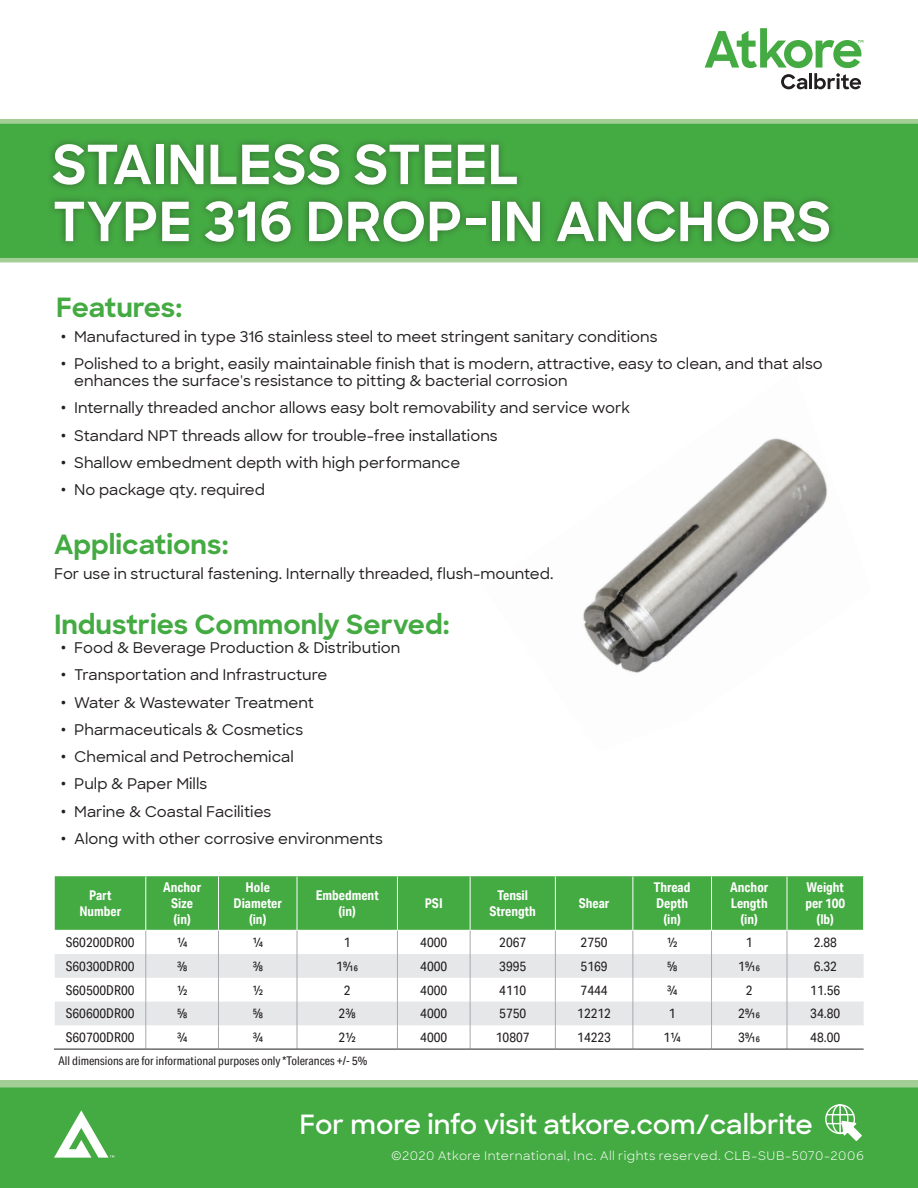
<style>
.page{position:relative;width:918px;height:1188px;background:#fff}
.page>*{position:absolute;margin:0;border:0;box-sizing:border-box;transform-origin:0 0}
.t1{font:700 54px/57px "Sharp Sans";color:#fff}
.t2{font:700 27px "Sharp Sans";color:#44aa42}
.t3{font:600 27px "Sharp Sans";color:#fff}
.t4{font:500 15px/27.3px "Sharp Sans";color:#231f20}
.t5{font:13.5px "Aktiv Grotesk Cd";color:#231f20}
.t6{font:700 13.5px/16.2px "Aktiv Grotesk Cd";color:#fff;text-align:center}
.t7{font:12px "Sharp Sans";letter-spacing:.035em;color:#fff}
.t8{font:12px "Aktiv Grotesk Cd";color:#231f20}
.s1{font-family:"Roboto Condensed";font-weight:700}
</style>
<div class="page">
<img style="left:583px;top:438px;width:245px;height:235px">
<svg style="left:0;top:1080px;width:918px;height:108px;background:#4aac48"></svg>
<div style="left:825px;top:1104px;width:30px;height:30px;border:1px solid #fff;border-radius:50%"></div>
<div style="left:832px;top:1104px;width:16px;height:30px;border:1px solid #fff;border-radius:50%"></div>
<hr style="left:839px;top:1105px;width:2px;height:28px;background:#fff">
<svg style="left:827px;top:1114px;width:36px;height:28px"></svg>
<svg style="left:54px;top:1110px;width:60px;height:48px"></svg>
<svg style="left:0;top:124px;width:918px;height:138px;background:#4dad4a"></svg>
<div style="left:46px;top:137px;width:791px;height:112px;background:#231f20;opacity:.44"></div>
<div style="left:0;top:119px;width:918px;height:5px;background:#a3ce95"></div>
<svg style="left:705px;top:28px;width:158px;height:61px"></svg>
<div style="left:55px;top:876px;width:809px;height:54px;background:#44aa42"></div>
<svg style="left:55px;top:931px;width:809px;height:118px"></svg>
<svg style="left:55px;top:954px;width:809px;height:71px;fill:#e6e7e9"></svg>
<hr style="left:145px;top:877px;width:1px;height:53px;background:#fff">
<hr style="left:218px;top:877px;width:1px;height:53px;background:#fff">
<hr style="left:297px;top:877px;width:1px;height:53px;background:#fff">
<hr style="left:397px;top:877px;width:1px;height:53px;background:#fff">
<hr style="left:470px;top:877px;width:1px;height:53px;background:#fff">
<hr style="left:555px;top:877px;width:1px;height:53px;background:#fff">
<hr style="left:633px;top:877px;width:1px;height:53px;background:#fff">
<hr style="left:711px;top:877px;width:1px;height:53px;background:#fff">
<hr style="left:787px;top:877px;width:1px;height:53px;background:#fff">
<hr style="left:863px;top:877px;width:1px;height:53px;background:#fff">
<svg style="left:145px;top:931px;width:1px;height:118px"></svg>
<svg style="left:218px;top:931px;width:1px;height:118px"></svg>
<svg style="left:297px;top:931px;width:1px;height:118px"></svg>
<svg style="left:397px;top:931px;width:1px;height:118px"></svg>
<svg style="left:470px;top:931px;width:1px;height:118px"></svg>
<svg style="left:555px;top:931px;width:1px;height:118px"></svg>
<svg style="left:633px;top:931px;width:1px;height:118px"></svg>
<svg style="left:711px;top:931px;width:1px;height:118px"></svg>
<svg style="left:787px;top:931px;width:1px;height:118px"></svg>
<hr style="left:54px;top:1049px;width:92px;height:1px;background:#231f20">
<hr style="left:146px;top:1049px;width:72px;height:1px;background:#231f20">
<hr style="left:218px;top:1049px;width:79px;height:1px;background:#231f20">
<hr style="left:297px;top:1049px;width:100px;height:1px;background:#231f20">
<hr style="left:397px;top:1049px;width:73px;height:1px;background:#231f20">
<hr style="left:470px;top:1049px;width:85px;height:1px;background:#231f20">
<hr style="left:555px;top:1049px;width:78px;height:1px;background:#231f20">
<hr style="left:633px;top:1049px;width:79px;height:1px;background:#231f20">
<hr style="left:712px;top:1049px;width:75px;height:1px;background:#231f20">
<hr style="left:787px;top:1049px;width:77px;height:1px;background:#231f20">
<h1 class="t1" style="left:52px;top:134px;width:780px">STAINLESS STEEL<br>TYPE 316 DROP-IN ANCHORS</h1>
<h2 class="t2" style="left:56px;top:287px;width:128px">Features:</h2>
<p class="t4" style="left:61px;top:322px;width:764px"><span class="s1">ꞏ</span> Manufactured in type 316 stainless steel to meet stringent sanitary conditions<br><span class="s1">ꞏ</span> Polished to a bright, easily maintainable finish that is modern, attractive, easy to clean, and that also</p>
<p class="t4" style="left:61px;top:366px;width:571px;text-indent:14px">enhances the surface's resistance to pitting &amp; bacterial corrosion<br><span class="s1">ꞏ</span> Internally threaded anchor allows easy bolt removability and service work <span class="s1">ꞏ</span> Standard NPT threads allow for trouble-free installations<br><span class="s1">ꞏ</span> Shallow embedment depth with high performance<br><span class="s1">ꞏ</span> No package qty. required</p>
<h2 class="t2" style="left:54px;top:525px;width:176px">Applications:</h2>
<p class="t4" style="left:54px;top:559px;width:501px">For use in structural fastening. Internally threaded, flush-mounted.</p>
<h2 class="t2" style="left:54px;top:604px;width:397px">Industries Commonly Served:</h2>
<p class="t4" style="left:61px;top:633px;width:341px"><span class="s1">ꞏ</span> Food &amp; Beverage Production &amp; Distribution <span class="s1">ꞏ</span> Transportation and Infrastructure<br><span class="s1">ꞏ</span> Water &amp; Wastewater Treatment<br><span class="s1">ꞏ</span> Pharmaceuticals &amp; Cosmetics<br><span class="s1">ꞏ</span> Chemical and Petrochemical<br><span class="s1">ꞏ</span> Pulp &amp; Paper Mills<br><span class="s1">ꞏ</span> Marine &amp; Coastal Facilities<br><span class="s1">ꞏ</span> Along with other corrosive environments</p>
<p class="t6" style="left:79px;top:887px;width:43px">Part<br>Number</p>
<p class="t6" style="left:163px;top:879px;width:40px">Anchor<br>Size (in)</p>
<p class="t6" style="left:234px;top:879px;width:50px">Hole<br>Diameter (in)</p>
<p class="t6" style="left:316px;top:887px;width:64px">Embedment (in)</p>
<p class="t6" style="left:425px;top:895px;width:19px">PSI</p>
<p class="t6" style="left:490px;top:887px;width:48px">Tensil<br>Strength</p>
<p class="t6" style="left:579px;top:895px;width:32px">Shear</p>
<p class="t6" style="left:654px;top:879px;width:38px">Thread<br>Depth (in)</p>
<p class="t6" style="left:730px;top:879px;width:40px">Anchor<br>Length (in)</p>
<p class="t6" style="left:805px;top:879px;width:41px">Weight per 100 (lb)</p>
<p class="t5" style="left:66px;top:934px;width:70px">S60200DR00</p>
<p class="t5" style="left:177px;top:934px;width:12px">1/4</p>
<p class="t5" style="left:252px;top:934px;width:12px">1/4</p>
<p class="t5" style="left:344px;top:934px;width:8px">1</p>
<p class="t5" style="left:420px;top:934px;width:28px">4000</p>
<p class="t5" style="left:499px;top:934px;width:28px">2067</p>
<p class="t5" style="left:581px;top:934px;width:28px">2750</p>
<p class="t5" style="left:667px;top:934px;width:12px">1/2</p>
<p class="t5" style="left:746px;top:934px;width:8px">1</p>
<p class="t5" style="left:814px;top:934px;width:25px">2.88</p>
<p class="t5" style="left:66px;top:958px;width:70px">S60300DR00</p>
<p class="t5" style="left:177px;top:958px;width:12px">3/8</p>
<p class="t5" style="left:252px;top:958px;width:12px">3/8</p>
<p class="t5" style="left:336px;top:958px;width:24px">19/16</p>
<p class="t5" style="left:420px;top:958px;width:28px">4000</p>
<p class="t5" style="left:499px;top:958px;width:28px">3995</p>
<p class="t5" style="left:581px;top:958px;width:28px">5169</p>
<p class="t5" style="left:667px;top:958px;width:12px">5/8</p>
<p class="t5" style="left:738px;top:958px;width:24px">19/16</p>
<p class="t5" style="left:814px;top:958px;width:25px">6.32</p>
<p class="t5" style="left:66px;top:982px;width:70px">S60500DR00</p>
<p class="t5" style="left:177px;top:982px;width:12px">1/2</p>
<p class="t5" style="left:252px;top:982px;width:12px">1/2</p>
<p class="t5" style="left:344px;top:982px;width:8px">2</p>
<p class="t5" style="left:420px;top:982px;width:28px">4000</p>
<p class="t5" style="left:499px;top:982px;width:28px">4110</p>
<p class="t5" style="left:581px;top:982px;width:28px">7444</p>
<p class="t5" style="left:667px;top:982px;width:12px">3/4</p>
<p class="t5" style="left:746px;top:982px;width:8px">2</p>
<p class="t5" style="left:810px;top:982px;width:32px">11.56</p>
<p class="t5" style="left:66px;top:1005px;width:70px">S60600DR00</p>
<p class="t5" style="left:177px;top:1005px;width:12px">5/8</p>
<p class="t5" style="left:252px;top:1005px;width:12px">5/8</p>
<p class="t5" style="left:338px;top:1005px;width:19px">23/8</p>
<p class="t5" style="left:420px;top:1005px;width:28px">4000</p>
<p class="t5" style="left:499px;top:1005px;width:28px">5750</p>
<p class="t5" style="left:577px;top:1005px;width:35px">12212</p>
<p class="t5" style="left:669px;top:1005px;width:8px">1</p>
<p class="t5" style="left:738px;top:1005px;width:24px">29/16</p>
<p class="t5" style="left:810px;top:1005px;width:32px">34.80</p>
<p class="t5" style="left:66px;top:1029px;width:70px">S60700DR00</p>
<p class="t5" style="left:177px;top:1029px;width:12px">3/4</p>
<p class="t5" style="left:252px;top:1029px;width:12px">3/4</p>
<p class="t5" style="left:338px;top:1029px;width:19px">21/2</p>
<p class="t5" style="left:420px;top:1029px;width:28px">4000</p>
<p class="t5" style="left:496px;top:1029px;width:35px">10807</p>
<p class="t5" style="left:577px;top:1029px;width:35px">14223</p>
<p class="t5" style="left:663px;top:1029px;width:19px">11/4</p>
<p class="t5" style="left:738px;top:1029px;width:24px">39/16</p>
<p class="t5" style="left:810px;top:1029px;width:32px">48.00</p>
<p class="t8" style="left:59px;top:1054px;width:310px">All dimensions are for informational purposes only *Tolerances +/- 5%</p>
<h2 class="t3" style="left:299px;top:1104px;width:515px">For more info visit atkore.com/calbrite</h2>
<p class="t7" style="left:391px;top:1147px;width:474px">©2020 Atkore International, Inc. All rights reserved. CLB-SUB-5070-2006</p>
</div>
